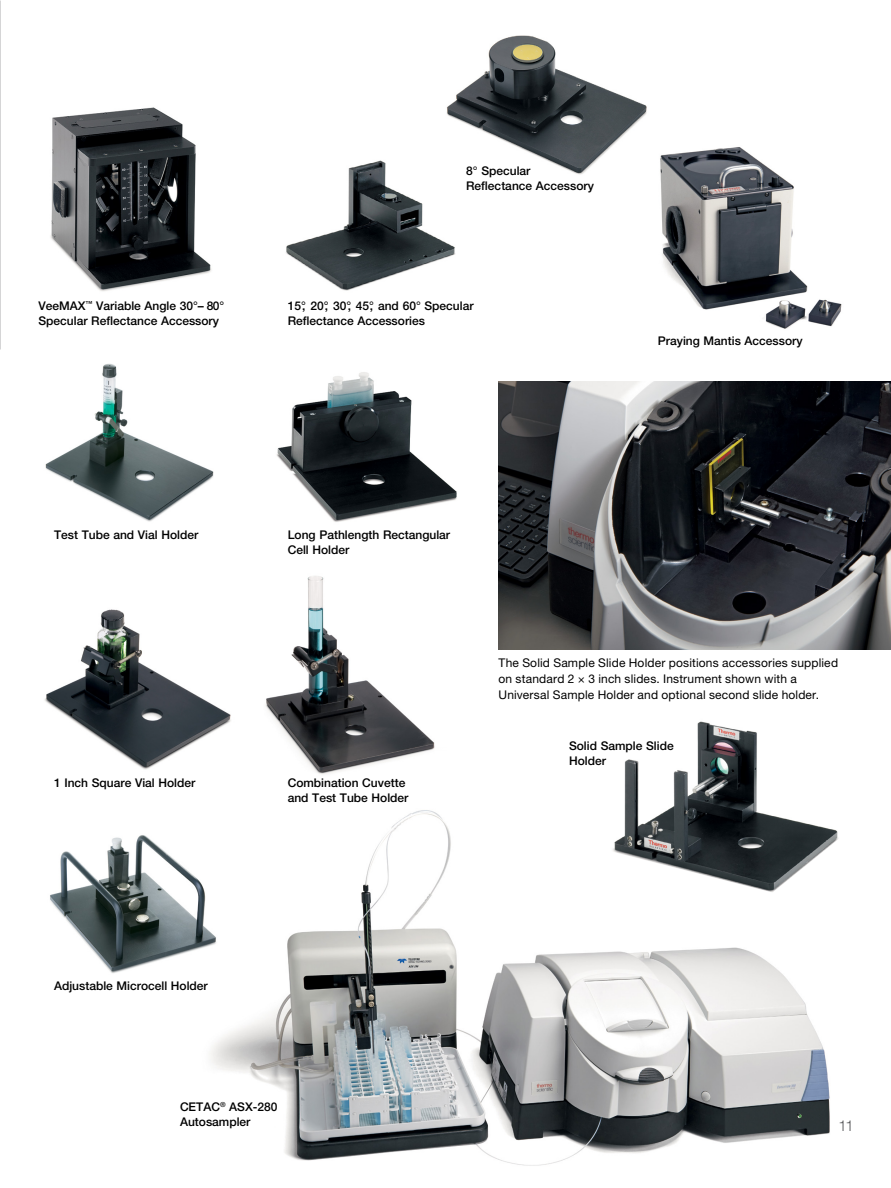
<style>
.page{position:relative;width:891px;height:1188px;background:#fff}
.page>*{position:absolute;margin:0;border:0;box-sizing:border-box;transform-origin:0 0}
.t1{font:300 15px "Helvetica Neue LT Std";color:#58595b}
.t2{font:500 12px/15px "Helvetica Neue LT Std";color:#000}
.t3{font:12px/15.8px "Helvetica Neue LT Std";letter-spacing:.015em;color:#000}
</style>
<div class="page">
<img style="left:210px;top:810px;width:620px;height:356px">
<img style="left:596px;top:721px;width:243px;height:171px">
<img style="left:50px;top:107px;width:162px;height:184px">
<img style="left:50px;top:810px;width:172px;height:174px">
<svg style="left:447px;top:35px;width:200px;height:140px"></svg>
<img style="left:286px;top:155px;width:173px;height:136px">
<img style="left:276px;top:372px;width:181px;height:150px">
<img style="left:45px;top:364px;width:169px;height:158px">
<img style="left:265px;top:576px;width:170px;height:198px">
<img style="left:44px;top:609px;width:187px;height:161px">
<img style="left:629px;top:122px;width:213px;height:207px">
<img style="left:499px;top:382px;width:392px;height:268px">
<p class="t2" style="left:39px;top:298px;width:187px">VeeMAX<sup>™</sup> Variable Angle 30°– 80°<br>Specular Reflectance Accessory</p>
<p class="t2" style="left:466px;top:163px;width:129px">8° Specular<br>Reflectance Accessory</p>
<p class="t2" style="left:288px;top:298px;width:187px">15°, 20°, 30°, 45°, and 60° Specular<br>Reflectance Accessories</p>
<p class="t2" style="left:658px;top:333px;width:146px">Praying Mantis Accessory</p>
<p class="t2" style="left:54px;top:527px;width:146px">Test Tube and Vial Holder</p>
<p class="t2" style="left:288px;top:527px;width:164px">Long Pathlength Rectangular<br>Cell Holder</p>
<p class="t3" style="left:499px;top:655px;width:341px">The Solid Sample Slide Holder positions accessories supplied on standard 2 × 3 inch slides. Instrument shown with a<br>Universal Sample Holder and optional second slide holder.</p>
<p class="t2" style="left:569px;top:738px;width:106px">Solid Sample Slide<br>Holder</p>
<p class="t2" style="left:54px;top:775px;width:143px">1 Inch Square Vial Holder</p>
<p class="t2" style="left:288px;top:775px;width:122px">Combination Cuvette and Test Tube Holder</p>
<p class="t2" style="left:54px;top:978px;width:155px">Adjustable Microcell Holder</p>
<p class="t2" style="left:180px;top:1099px;width:99px">CETAC<sup>®</sup> ASX-280<br>Autosampler</p>
<p class="t1" style="left:839px;top:1117px;width:17px">11</p>
</div>
